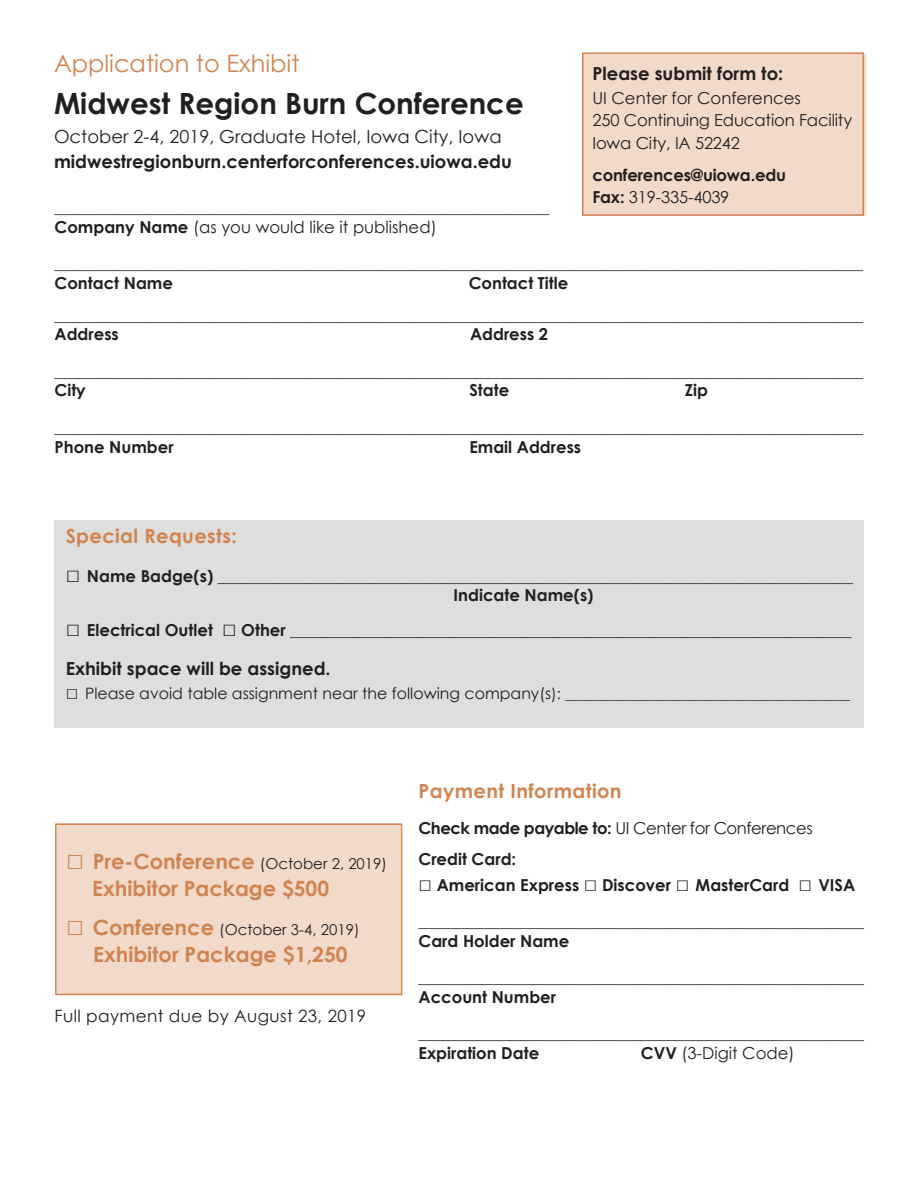
<style>
.page{position:relative;width:918px;height:1188px;background:#fff}
.page>*{position:absolute;margin:0;border:0;box-sizing:border-box;transform-origin:0 0}
.t1{font:700 29.25px "Century Gothic";color:#231f20}
.t2{font:24px "Century Gothic";color:#d18350}
.t3{font:700 21px "Century Gothic";color:#d18350}
.t4{font:700 19.5px "Century Gothic";letter-spacing:.02em;color:#d18350}
.t5{font:700 18px "Century Gothic";color:#231f20}
.t6{font:18px "Century Gothic";color:#231f20}
.t7{font:16.95px "Century Gothic";letter-spacing:.02em;color:#231f20}
.t8{font:16.5px/19.8px "Century Gothic";letter-spacing:-.01em;color:#231f20}
.t9{font:700 16.5px/19.8px "Century Gothic";color:#231f20}
.t10{font:16.5px "Century Gothic";letter-spacing:-.03em;color:#231f20}
.t11{font:15.75px "Century Gothic";color:#231f20}
.t12{font:15px "Century Gothic";color:#231f20}
.s1{font-weight:700}
.s2{font-weight:700;font-size:24px}
.s3{font-weight:700;font-size:21px}
.s4{font-size:15px}
.s5{font-weight:700;font-size:30px;color:#d18350}
.s6{font-weight:700;font-size:21px;color:#d18350}
.s7{font-size:22.5px}
</style>
<div class="page">
<div style="left:54px;top:521px;width:810px;height:207px;background:#dedede"></div>
<div style="left:582px;top:53px;width:284px;height:163px;background:#f1daca"></div>
<div style="left:582px;top:52px;width:282px;height:164px;border:2px solid #d18350"></div>
<div style="left:57px;top:824px;width:344px;height:170px;background:#f1daca"></div>
<p class="t2" style="left:54px;top:47px;width:247px">Application to Exhibit</p>
<p class="t1" style="left:54px;top:81px;width:471px">Midwest Region Burn Conference</p>
<p class="t6" style="left:54px;top:123px;width:449px">October 2-4, 2019, Graduate Hotel, Iowa City, Iowa</p>
<p class="t5" style="left:54px;top:148px;width:459px">midwestregionburn.centerforconferences.uiowa.edu</p>
<p class="t5" style="left:592px;top:60px;width:192px">Please submit form to:</p>
<p class="t8" style="left:592px;top:88px;width:210px">UI Center for Conferences</p>
<p class="t8" style="left:592px;top:110px;width:261px">250 Continuing Education Facility</p>
<p class="t8" style="left:592px;top:133px;width:149px">Iowa City, IA 52242</p>
<p class="t9" style="left:592px;top:164px;width:195px">conferences@uiowa.edu</p>
<p class="t8" style="left:592px;top:187px;width:139px"><span class="s1">Fax:</span> 319-335-4039</p>
<p class="t8" style="left:55px;top:197px;width:496px">____________________________________________________________</p>
<p class="t8" style="left:55px;top:217px;width:384px"><span class="s1">Company Name</span> (as you would like it published)</p>
<p class="t8" style="left:55px;top:253px;width:810px">__________________________________________________________________________________________________<br><span class="s1">Contact Name</span></p>
<p class="t9" style="left:469px;top:272px;width:101px">Contact Title</p>
<p class="t8" style="left:55px;top:304px;width:810px">__________________________________________________________________________________________________<br><span class="s1">Address</span></p>
<p class="t9" style="left:470px;top:324px;width:80px">Address 2</p>
<p class="t8" style="left:55px;top:361px;width:810px">__________________________________________________________________________________________________<br><span class="s1">City</span></p>
<p class="t9" style="left:469px;top:380px;width:41px">State</p>
<p class="t9" style="left:685px;top:380px;width:25px">Zip</p>
<p class="t8" style="left:55px;top:417px;width:810px">__________________________________________________________________________________________________</p>
<p class="t9" style="left:55px;top:436px;width:121px">Phone Number</p>
<p class="t9" style="left:469px;top:436px;width:113px">Email Address</p>
<p class="t4" style="left:66px;top:522px;width:173px">Special Requests:</p>
<p class="t8" style="left:66px;top:565px;width:789px"><span class="s2">□</span> <span class="s1">Name Badge(s)</span> _____________________________________________________________________________</p>
<p class="t9" style="left:454px;top:585px;width:141px">Indicate Name(s)</p>
<p class="t8" style="left:66px;top:620px;width:787px"><span class="s2">□</span> <span class="s1">Electrical Outlet</span> <span class="s2">□</span> <span class="s1">Other</span> ____________________________________________________________________</p>
<p class="t5" style="left:66px;top:655px;width:266px">Exhibit space will be assigned.</p>
<p class="t11" style="left:66px;top:682px;width:786px"><span class="s3">□</span> Please avoid table assignment near the following company(s<span class="s4">): ______________________________________</span></p>
<p class="t12" style="left:66px;top:853px;width:322px"><span class="s5">□</span> <span class="s6">Pre-Conference</span> (October 2, 2019)</p>
<p class="t3" style="left:92px;top:872px;width:238px">Exhibitor Package $500</p>
<p class="t12" style="left:66px;top:919px;width:295px"><span class="s5">□</span> <span class="s6">Conference</span> (October 3-4, 2019)</p>
<p class="t3" style="left:93px;top:938px;width:256px">Exhibitor Package $1,250</p>
<p class="t7" style="left:55px;top:1004px;width:313px">Full payment due by August 23, 2019</p>
<p class="t4" style="left:418px;top:776px;width:205px">Payment Information</p>
<p class="t10" style="left:418px;top:816px;width:396px"><span class="s1">Check made payable to:</span> UI Center for Conferences</p>
<p class="t9" style="left:418px;top:848px;width:99px">Credit Card:</p>
<p class="t9" style="left:418px;top:874px;width:438px"><span class="s7">□</span> American Express <span class="s7">□</span> Discover <span class="s7">□</span> MasterCard <span class="s7">□</span> VISA</p>
<p class="t9" style="left:418px;top:910px;width:447px">______________________________________________________<br>Card Holder Name</p>
<p class="t9" style="left:418px;top:966px;width:447px">______________________________________________________<br>Account Number</p>
<p class="t9" style="left:418px;top:1022px;width:447px">______________________________________________________<br>Expiration Date</p>
<p class="t8" style="left:641px;top:1043px;width:155px"><span class="s1">CVV</span> (3-Digit Code)</p>
</div>
